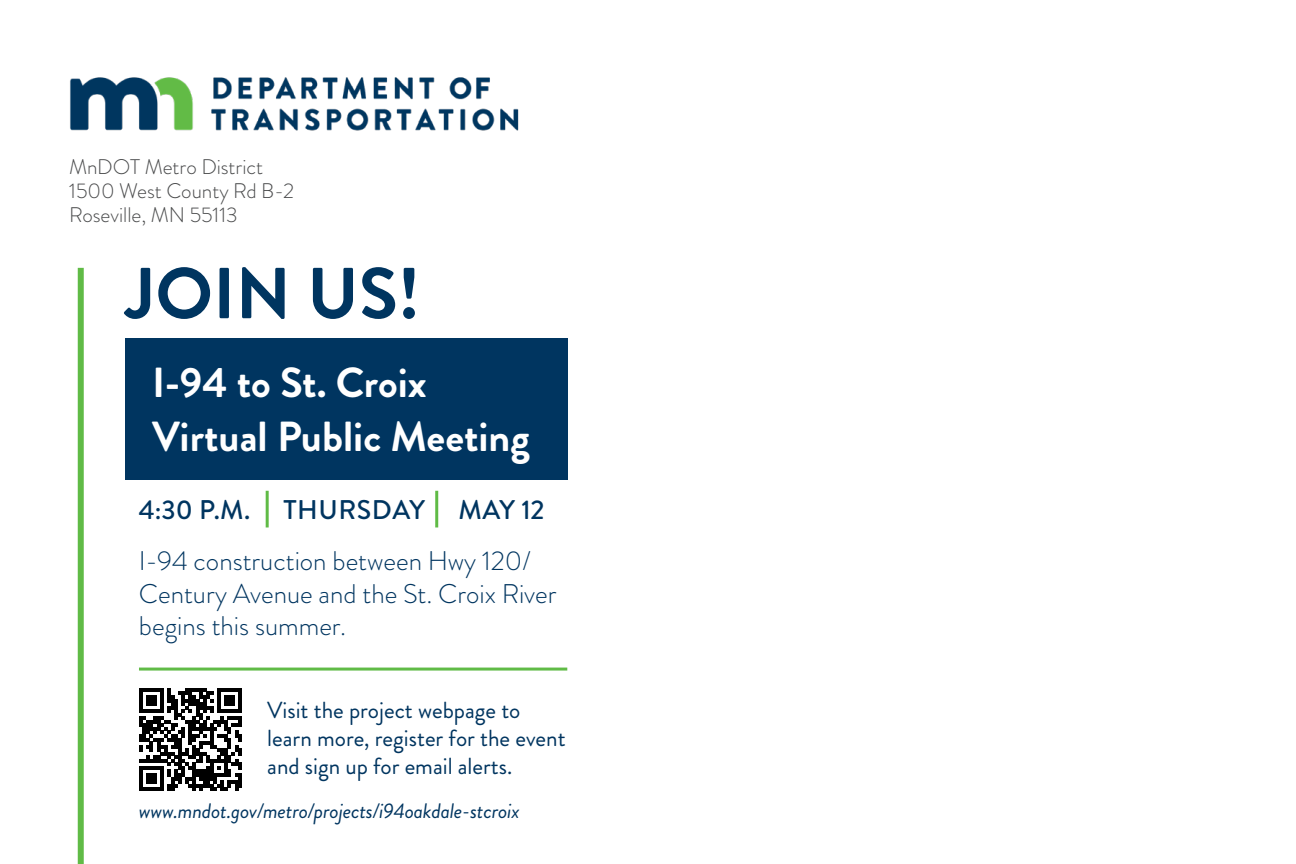
<style>
.page{position:relative;width:1296px;height:864px;background:#fff}
.page>*{position:absolute;margin:0;border:0;box-sizing:border-box;transform-origin:0 0}
.t1{font:700 72px "Brandon Grotesque";color:#003560}
.t2{font:700 42px/54px "Brandon Grotesque";color:#fff}
.t3{font:300 27px/32.4px "Brandon Grotesque";color:#003560}
.t4{font:500 27px "Brandon Grotesque";letter-spacing:.02em;color:#003560}
.t5{font:23.4px/27.9px "Brandon Grotesque";color:#003560}
.t6{font:300 21px "Brandon Grotesque";color:#494a4b}
.t7{font:italic 21px "Brandon Grotesque";letter-spacing:-.01em;color:#003560}
</style>
<div class="page">
<img style="left:70px;top:77px;width:449px;height:54px">
<div style="left:125px;top:338px;width:442px;height:142px;background:#003560"></div>
<hr style="left:139px;top:668px;width:428px;height:3px;background:#60bb46">
<hr style="left:266px;top:491px;width:3px;height:36px;background:#60bb46">
<hr style="left:435px;top:491px;width:3px;height:36px;background:#60bb46">
<div style="left:78px;top:268px;width:6px;height:596px;background:#60bb46"></div>
<svg style="left:139px;top:688px;width:103px;height:103px"></svg>
<p class="t6" style="left:69px;top:153px;width:196px">MnDOT Metro District</p>
<p class="t6" style="left:69px;top:177px;width:226px">1500 West County Rd B-2</p>
<p class="t6" style="left:69px;top:200px;width:170px">Roseville, MN 55113</p>
<p class="t1" style="left:125px;top:243px;width:296px">JOIN US!</p>
<p class="t2" style="left:152px;top:356px;width:379px">I-94 to St. Croix<br>Virtual Public Meeting</p>
<p class="t4" style="left:139px;top:491px;width:407px">4:30 P.M. THURSDAY MAY 12</p>
<p class="t3" style="left:139px;top:545px;width:419px">I-94 construction between Hwy 120/<br>Century Avenue and the St. Croix River begins this summer.</p>
<p class="t5" style="left:267px;top:696px;width:300px">Visit the project webpage to learn more, register for the event and sign up for email alerts.</p>
<p class="t7" style="left:139px;top:796px;width:382px">www.mndot.gov/metro/projects/i94oakdale-stcroix</p>
</div>
